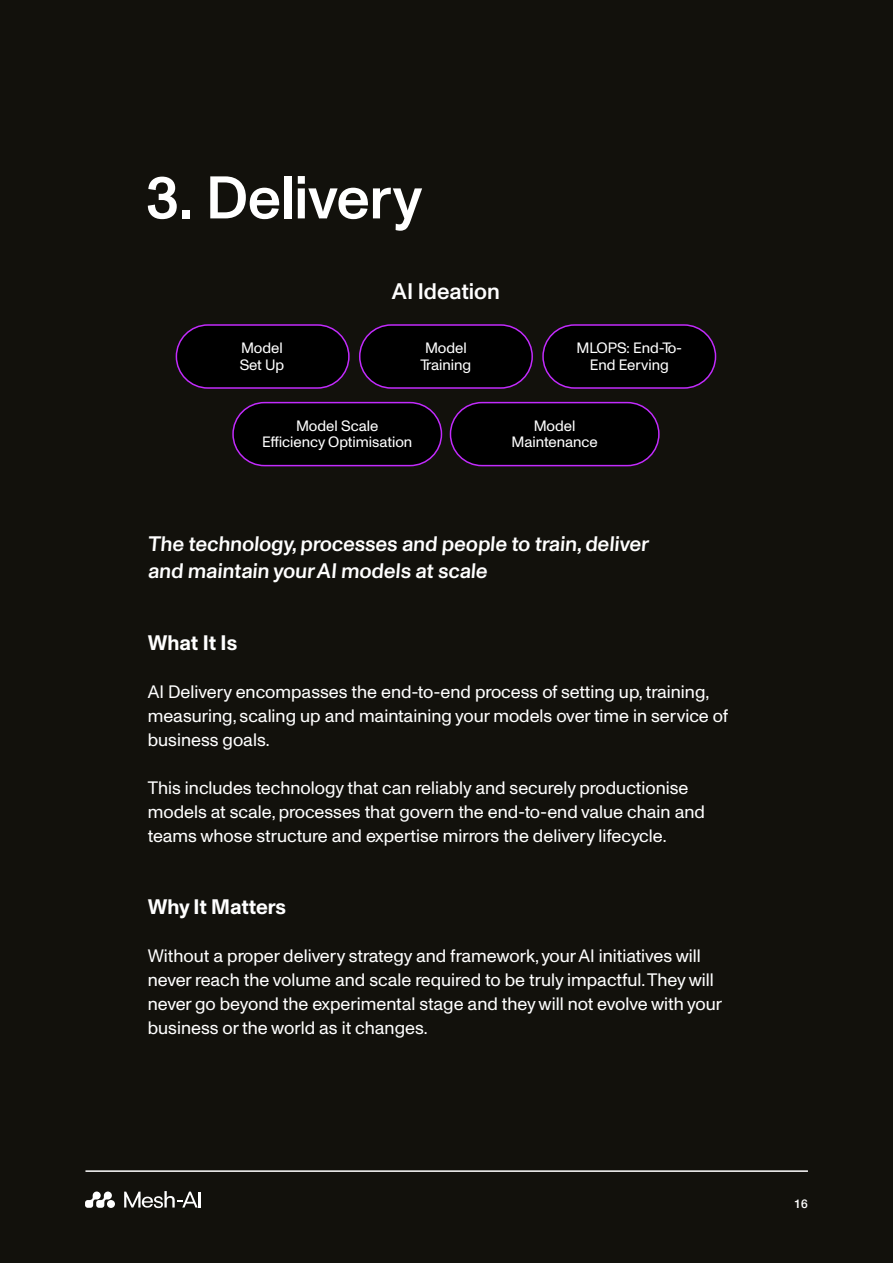
<style>
.page{position:relative;width:893px;height:1263px;background:#12110c}
.page>*{position:absolute;margin:0;border:0;box-sizing:border-box;transform-origin:0 0}
.t1{font:500 60px "Monument Grotesk";letter-spacing:-.01em;color:#fff}
.t2{font:500 22.5px "Monument Grotesk";color:#fff}
.t3{font:500 21px/27px "Monument Grotesk";color:#fff}
.t4{font:700 21px "Monument Grotesk";color:#fff}
.t5{font:18px/24px "Monument Grotesk";color:#fff}
.t6{font:15px/16.5px "Monument Grotesk";color:#fff;text-align:center}
.t7{font:500 12px "Helvetica Neue";color:#fff}
</style>
<div class="page">
<hr style="left:85px;top:1170px;width:723px;height:2px;background:#fff">
<svg style="left:85px;top:1191px;width:27px;height:17px"></svg>
<div style="left:107px;top:1200px;width:8px;height:8px;background:#fff;border-radius:50%"></div>
<svg style="left:124px;top:1191px;width:76px;height:17px"></svg>
<div style="left:176px;top:325px;width:173px;height:63px;background:#000;border-radius:31px"></div>
<div style="left:176px;top:324px;width:174px;height:65px;border:2px solid #c22bfc;border-radius:31px"></div>
<div style="left:360px;top:325px;width:172px;height:63px;background:#000;border-radius:31px"></div>
<div style="left:359px;top:324px;width:174px;height:65px;border:2px solid #c22bfc;border-radius:31px"></div>
<div style="left:543px;top:325px;width:172px;height:63px;background:#000;border-radius:31px"></div>
<div style="left:542px;top:324px;width:174px;height:65px;border:2px solid #c22bfc;border-radius:31px"></div>
<div style="left:233px;top:403px;width:208px;height:63px;background:#000;border-radius:31px"></div>
<div style="left:232px;top:402px;width:210px;height:64px;border:2px solid #c22bfc;border-radius:31px"></div>
<div style="left:450px;top:403px;width:209px;height:63px;background:#000;border-radius:31px"></div>
<div style="left:450px;top:402px;width:210px;height:64px;border:2px solid #c22bfc;border-radius:31px"></div>
<h1 class="t1" style="left:146px;top:155px;width:278px">3. Delivery</h1>
<p class="t2" style="left:392px;top:275px;width:110px">AI Ideation</p>
<p class="t6" style="left:240px;top:339px;width:46px;text-align:left">Model<br>Set Up</p>
<p class="t6" style="left:421px;top:339px;width:52px">Model<br>Training</p>
<p class="t6" style="left:576px;top:339px;width:107px">MLOPS: End-To-<br>End Eerving</p>
<p class="t6" style="left:262px;top:417px;width:152px">Model Scale<br>Efficiency Optimisation</p>
<p class="t6" style="left:512px;top:417px;width:88px">Model<br>Maintenance</p>
<p class="t3" style="left:148px;top:529px;width:505px">The technology,processes and people to train,deliver and maintain your AI models at scale</p>
<p class="t4" style="left:148px;top:628px;width:91px">What It Is</p>
<p class="t5" style="left:148px;top:679px;width:582px">AI Delivery encompasses the end-to-end process of setting up, training, measuring, scaling up and maintaining your models over time in service of business goals.</p>
<p class="t5" style="left:148px;top:775px;width:559px">This includes technology that can reliably and securely productionise models at scale, processes that govern the end-to-end value chain and teams whose structure and expertise mirrors the delivery lifecycle.</p>
<p class="t4" style="left:148px;top:892px;width:140px">Why It Matters</p>
<p class="t5" style="left:148px;top:943px;width:576px">Without a proper delivery strategy and framework, your AI initiatives will never reach the volume and scale required to be truly impactful. They will never go beyond the experimental stage and they will not evolve with your business or the world as it changes.</p>
<p class="t7" style="left:795px;top:1194px;width:15px">16</p>
</div>
